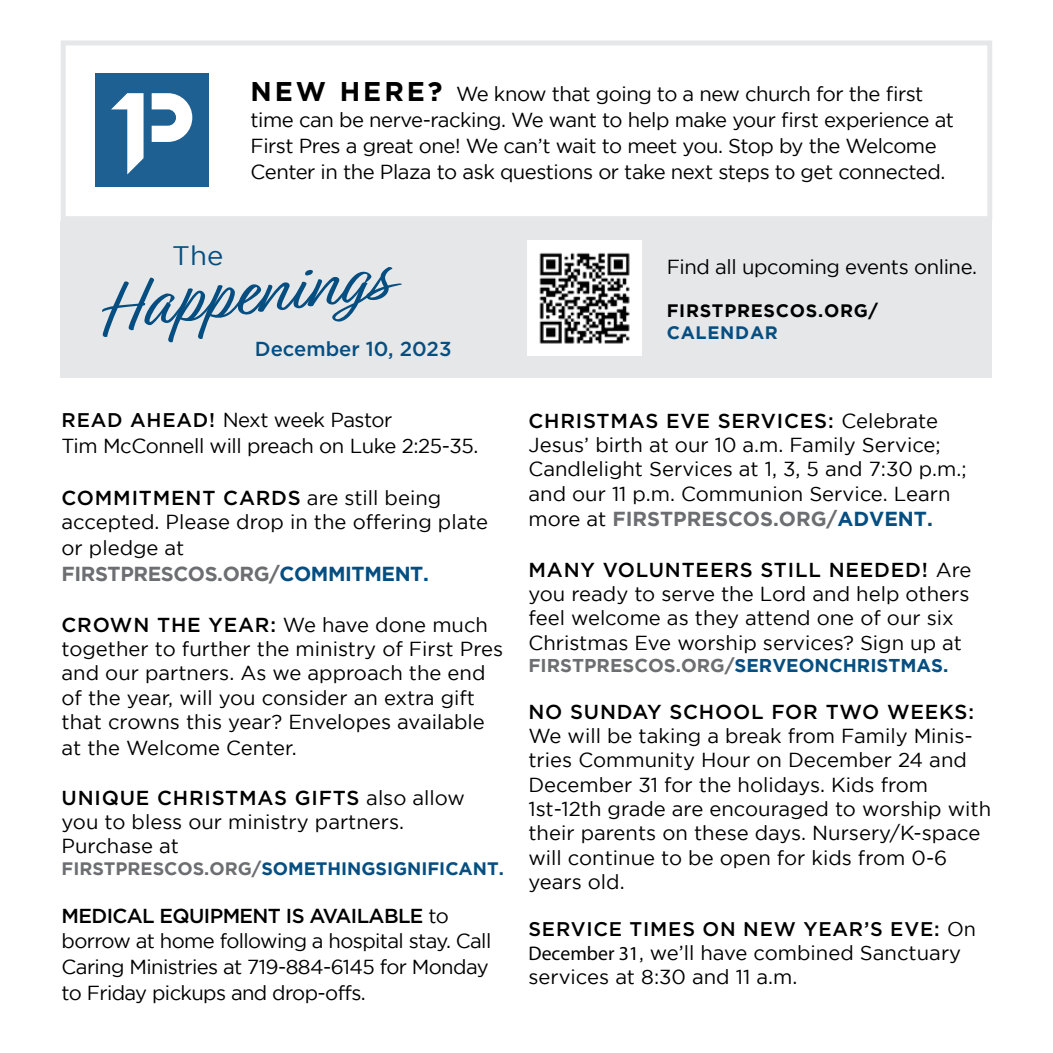
<style>
.page{position:relative;width:1053px;height:1053px;background:#fff}
.page>*{position:absolute;margin:0;border:0;box-sizing:border-box;transform-origin:0 0}
.t1{font:26.78px "Gotham";color:#054e81}
.t2{font:20.25px/24.3px "Gotham";color:#000}
.t3{font:20.25px/25.9px "Gotham";letter-spacing:-.025em;color:#000}
.t4{font:20.25px/25.9px "Gotham";letter-spacing:-.03em;color:#000}
.t5{font:20.25px/25.9px "Gotham";letter-spacing:-.02em;color:#000}
.t6{font:500 20.25px "Gotham";letter-spacing:.04em;color:#000}
.t7{font:500 20.25px "Gotham";color:#054e81}
.t8{font:500 19.8px "Gotham";letter-spacing:.04em;color:#000}
.t9{font:700 18.45px "Gotham";color:#6d6e71}
.t10{font:700 18px "Gotham";color:#054e81}
.t11{font:700 18px "Gotham";letter-spacing:.04em;color:#000}
.t12{font:700 18px "Gotham";letter-spacing:.04em;color:#054e81}
.s1{font-weight:700;font-size:27px}
.s2{font-weight:500;font-size:19.8px}
.s3{font-weight:500}
.s4{font-weight:700;color:#6d6e71}
.s5{font-weight:700;color:#054e81}
.s6{color:#6d6e71}
.s7{color:#054e81}
.s8{font-weight:400}
.s9{font-family:"Myriad Pro";font-size:19.8px}
.s10{font-size:19.8px}
</style>
<div class="page">
<div style="left:61px;top:221px;width:931px;height:157px;background:#e6e7e8"></div>
<img style="left:527px;top:241px;width:115px;height:115px">
<svg style="left:102px;top:267px;width:300px;height:76px"></svg>
<div style="left:61px;top:40px;width:931px;height:181px;background:#fff;border:5px solid #e6e7e8"></div>
<div style="left:95px;top:73px;width:114px;height:114px;background:#1f6092"></div>
<svg style="left:152px;top:93px;width:40px;height:49px"></svg>
<svg style="left:111px;top:93px;width:33px;height:81px"></svg>
<h1 class="t1" style="left:172px;top:240px;width:53px">The</h1>
<p class="t3" style="left:251px;top:81px;width:705px"><span class="s1">NEW HERE?</span> We know that going to a new church for the first time can be nerve-racking. We want to help make your first experience at First Pres a great one! We can’t wait to meet you. Stop by the Welcome Center in the Plaza to ask questions or take next steps to get connected.</p>
<p class="t7" style="left:255px;top:336px;width:198px">December 10, 2023</p>
<p class="t5" style="left:667px;top:253px;width:312px">Find all upcoming events online.</p>
<p class="t11" style="left:667px;top:300px;width:213px">FIRSTPRESCOS.ORG/</p>
<p class="t12" style="left:667px;top:322px;width:113px">CALENDAR</p>
<p class="t5" style="left:62px;top:407px;width:418px"><span class="s2">READ AHEAD!</span> Next week Pastor<br>Tim McConnell will preach on Luke 2:25-35.</p>
<p class="t2" style="left:62px;top:485px;width:428px;line-height:25.4px"><span class="s3">COMMITMENT CARDS</span> are still being accepted. Please drop in the offering plate or pledge at<br><span class="s4">FIRSTPRESCOS.ORG/</span><span class="s5">COMMITMENT.</span></p>
<p class="t2" style="left:62px;top:612px;width:443px"><span class="s3">CROWN THE YEAR:</span> We have done much together to further the ministry of First Pres and our partners. As we approach the end of the year, will you consider an extra gift that crowns this year? Envelopes available at the Welcome Center.</p>
<p class="t2" style="left:62px;top:785px;width:405px"><span class="s3">UNIQUE CHRISTMAS GIFTS</span> also allow you to bless our ministry partners.<br>Purchase at</p>
<p class="t10" style="left:62px;top:858px;width:444px"><span class="s6">FIRSTPRESCOS.ORG/</span>SOMETHINGSIGNIFICANT.</p>
<p class="t4" style="left:62px;top:902px;width:431px"><span class="s3">MEDICAL EQUIPMENT IS AVAILABLE</span> to borrow at home following a hospital stay. Call Caring Ministries at 719-884-6145 for Monday to Friday pickups and drop-offs.</p>
<p class="t2" style="left:528px;top:408px;width:440px"><span class="s3">CHRISTMAS EVE SERVICES:</span> Celebrate Jesus’ birth at our 10 a.m. Family Service; Candlelight Services at 1, 3, 5 and 7:30 p.m.; and our 11 p.m. Communion Service. Learn more at <span class="s4">FIRSTPRESCOS.ORG/</span><span class="s5">ADVENT.</span></p>
<p class="t2" style="left:528px;top:557px;width:444px"><span class="s3">MANY VOLUNTEERS STILL NEEDED!</span> Are you ready to serve the Lord and help others feel welcome as they attend one of our six Christmas Eve worship services? Sign up at</p>
<p class="t9" style="left:528px;top:655px;width:422px">FIRSTPRESCOS.ORG/<span class="s7">SERVEONCHRISTMAS.</span></p>
<p class="t6" style="left:528px;top:698px;width:447px">NO SUNDAY SCHOOL FOR TWO WEEKS:</p>
<p class="t2" style="left:528px;top:724px;width:464px">We will be taking a break from Family Minis&shy;tries Community Hour on December 24 and December 31 for the holidays. Kids from 1st-12th grade are encouraged to worship with their parents on these days. Nursery/K-space will continue to be open for kids from 0-6 years old.</p>
<p class="t8" style="left:528px;top:916px;width:449px">SERVICE TIMES ON NEW YEAR’S EVE: <span class="s8">On</span></p>
<p class="t2" style="left:528px;top:940px;width:434px"><span class="s9">December 31</span><span class="s10">,</span> we’ll have combined Sanctuary services at 8:30 and 11 a.m.</p>
</div>
